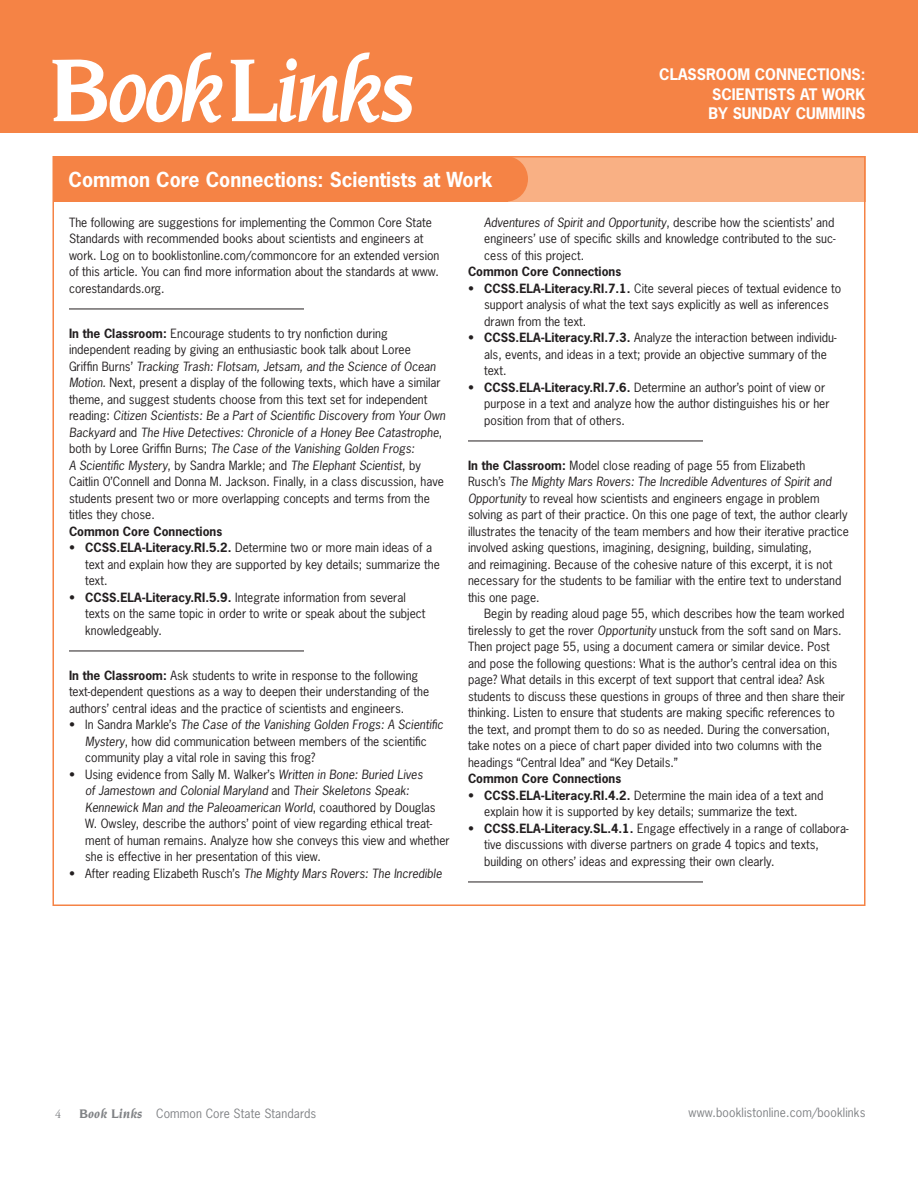
<style>
.page{position:relative;width:918px;height:1188px;background:#fff}
.page>*{position:absolute;margin:0;border:0;box-sizing:border-box;transform-origin:0 0}
.SideHead_White{font:700 19.5px "News Gothic Std";color:#fff}
.t1{font:700 15px/19.5px "News Gothic Std";color:#fff;text-align:justify}
.Side_Body_No_Indent{font:12px/16.5px "News Gothic Std";color:#231f20}
.SideBody{font:12px/16.5px "News Gothic Std";color:#231f20}
.SideBodyNoIndent{font:12px/16.5px "News Gothic Std";color:#231f20}
.t2{font:12px "News Gothic Std";letter-spacing:.01em;color:#808285}
.SideBodyNoIndent_Bol{font:700 12px "News Gothic Std";color:#231f20}
.t3{font:italic 12px "News Gothic Std";color:#231f20}
.t4{font:12px "Adobe Garamond Pro";color:#808285}
.s1{font-weight:700}
.s2{font-style:italic}
.s3{font-style:normal}
.s4{font-family:"Novarese";font-weight:700;font-style:italic;font-size:13.5px}
</style>
<div class="page">
<div style="left:0;top:0;width:918px;height:133px;background:#f58345"></div>
<svg style="left:52px;top:52px;width:360px;height:71px"></svg>
<div style="left:54px;top:156px;width:812px;height:46px;background:#f9b084"></div>
<hr style="left:69px;top:309px;width:235px;height:1px;background:#231f20">
<hr style="left:69px;top:651px;width:235px;height:1px;background:#231f20">
<hr style="left:468px;top:441px;width:235px;height:1px;background:#231f20">
<hr style="left:468px;top:882px;width:235px;height:1px;background:#231f20">
<div style="left:484px;top:156px;width:44px;height:46px;background:#f58345;border-radius:50%"></div>
<div style="left:54px;top:156px;width:454px;height:46px;background:#f58345"></div>
<p class="SideHead_White" style="left:69px;top:166px;width:426px">Common Core Connections: Scientists at Work</p>
<p class="t1" style="left:709px;top:65px;width:158px;text-indent:-49px">CLASSROOM CONNECTIONS:<br>SCIENTISTS AT WORK BY SUNDAY CUMMINS</p>
<p class="SideBodyNoIndent" style="left:69px;top:214px;width:372px">The following are suggestions for implementing the Common Core State Standards with recommended books about scientists and engineers at work. Log on to booklistonline.com/commoncore for an extended version of this article. You can find more information about the standards at www. corestandards.org.</p>
<p class="Side_Body_No_Indent" style="left:69px;top:325px;width:378px"><span class="s1">In the Classroom:</span> Encourage students to try nonfiction during independent reading by giving an enthusiastic book talk about Loree<br>Griffin Burns’ <span class="s2">Tracking Trash: Flotsam, Jetsam, and the Science of Ocean Motion.</span> Next, present a display of the following texts, which have a similar theme, and suggest students choose from this text set for independent reading: <span class="s2">Citizen Scientists: Be a Part of Scientific Discovery from Your Own Backyard</span> and <span class="s2">The Hive Detectives: Chronicle of a Honey Bee Catastrophe</span>, both by Loree Griffin Burns; <span class="s2">The Case of the Vanishing Golden Frogs:<br>A Scientific Mystery</span>, by Sandra Markle; and <span class="s2">The Elephant Scientist</span>, by Caitlin O’Connell and Donna M. Jackson. Finally, in a class discussion, have students present two or more overlapping concepts and terms from the titles they chose.</p>
<p class="SideBodyNoIndent_Bol" style="left:69px;top:523px;width:155px">Common Core Connections</p>
<p class="Side_Body_No_Indent" style="left:85px;top:539px;width:356px;text-indent:-16px">• <span class="s1">CCSS.ELA-Literacy.RI.5.2.</span> Determine two or more main ideas of a text and explain how they are supported by key details; summarize the text.</p>
<p class="Side_Body_No_Indent" style="left:85px;top:589px;width:342px;text-indent:-16px">• <span class="s1">CCSS.ELA-Literacy.RI.5.9.</span> Integrate information from several texts on the same topic in order to write or speak about the subject knowledgeably.</p>
<p class="Side_Body_No_Indent" style="left:69px;top:667px;width:362px"><span class="s1">In the Classroom:</span> Ask students to write in response to the following text-dependent questions as a way to deepen their understanding of the authors’ central ideas and the practice of scientists and engineers.</p>
<p class="Side_Body_No_Indent" style="left:85px;top:716px;width:360px;text-indent:-16px">• In Sandra Markle’s <span class="s2">The Case of the Vanishing Golden Frogs: A Scientific<br>Mystery</span>, how did communication between members of the scientific community play a vital role in saving this frog?</p>
<p class="Side_Body_No_Indent" style="left:85px;top:766px;width:366px;text-indent:-16px">• Using evidence from Sally M. Walker’s <span class="s2">Written in Bone: Buried Lives<br>of Jamestown and Colonial Maryland</span> and <span class="s2">Their Skeletons Speak:<br>Kennewick Man and the Paleoamerican World</span>, coauthored by Douglas W. Owsley, describe the authors’ point of view regarding ethical treat&shy;ment of human remains. Analyze how she conveys this view and whether she is effective in her presentation of this view.</p>
<p class="t3" style="left:69px;top:866px;width:374px"><span class="s3">• After reading Elizabeth Rusch’s</span> The Mighty Mars Rovers: The Incredible</p>
<p class="Side_Body_No_Indent" style="left:484px;top:214px;width:353px;text-align:justify"><span class="s2">Adventures of Spirit and Opportunity</span>, describe how the scientists’ and engineers’ use of specific skills and knowledge contributed to the suc&shy;cess of this project.</p>
<p class="SideBodyNoIndent_Bol" style="left:468px;top:264px;width:155px">Common Core Connections</p>
<p class="Side_Body_No_Indent" style="left:484px;top:280px;width:358px;text-indent:-16px">• <span class="s1">CCSS.ELA-Literacy.RI.7.1.</span> Cite several pieces of textual evidence to support analysis of what the text says explicitly as well as inferences drawn from the text.</p>
<p class="Side_Body_No_Indent" style="left:484px;top:329px;width:354px;text-indent:-16px">• <span class="s1">CCSS.ELA-Literacy.RI.7.3.</span> Analyze the interaction between individu&shy;als, events, and ideas in a text; provide an objective summary of the text.</p>
<p class="Side_Body_No_Indent" style="left:484px;top:379px;width:347px;text-indent:-16px">• <span class="s1">CCSS.ELA-Literacy.RI.7.6.</span> Determine an author’s point of view or purpose in a text and analyze how the author distinguishes his or her position from that of others.</p>
<p class="Side_Body_No_Indent" style="left:468px;top:457px;width:382px"><span class="s1">In the Classroom:</span> Model close reading of page 55 from Elizabeth<br>Rusch’s <span class="s2">The Mighty Mars Rovers: The Incredible Adventures of Spirit and Opportunity</span> to reveal how scientists and engineers engage in problem solving as part of their practice. On this one page of text, the author clearly illustrates the tenacity of the team members and how their iterative practice involved asking questions, imagining, designing, building, simulating,<br>and reimagining. Because of the cohesive nature of this excerpt, it is not necessary for the students to be familiar with the entire text to understand this one page.</p>
<p class="SideBody" style="left:468px;top:605px;width:379px;text-indent:16px">Begin by reading aloud page 55, which describes how the team worked tirelessly to get the rover <span class="s2">Opportunity</span> unstuck from the soft sand on Mars.<br>Then project page 55, using a document camera or similar device. Post and pose the following questions: What is the author’s central idea on this page? What details in this excerpt of text support that central idea? Ask students to discuss these questions in groups of three and then share their thinking. Listen to ensure that students are making specific references to the text, and prompt them to do so as needed. During the conversation, take notes on a piece of chart paper divided into two columns with the headings “Central Idea” and “Key Details.”</p>
<p class="SideBodyNoIndent_Bol" style="left:468px;top:771px;width:155px">Common Core Connections</p>
<p class="Side_Body_No_Indent" style="left:484px;top:787px;width:341px;text-indent:-16px">• <span class="s1">CCSS.ELA-Literacy.RI.4.2.</span> Determine the main idea of a text and explain how it is supported by key details; summarize the text.</p>
<p class="Side_Body_No_Indent" style="left:484px;top:820px;width:366px;text-indent:-16px">• <span class="s1">CCSS.ELA-Literacy.SL.4.1.</span> Engage effectively in a range of collabora&shy;tive discussions with diverse partners on grade 4 topics and texts, building on others’ ideas and expressing their own clearly.</p>
<p class="t4" style="left:55px;top:1107px;width:7px">4</p>
<p class="t2" style="left:79px;top:1106px;width:239px"><span class="s4">Book Links</span> Common Core State Standards</p>
<p class="t2" style="left:689px;top:1105px;width:178px">www.booklistonline.com/booklinks</p>
</div>
